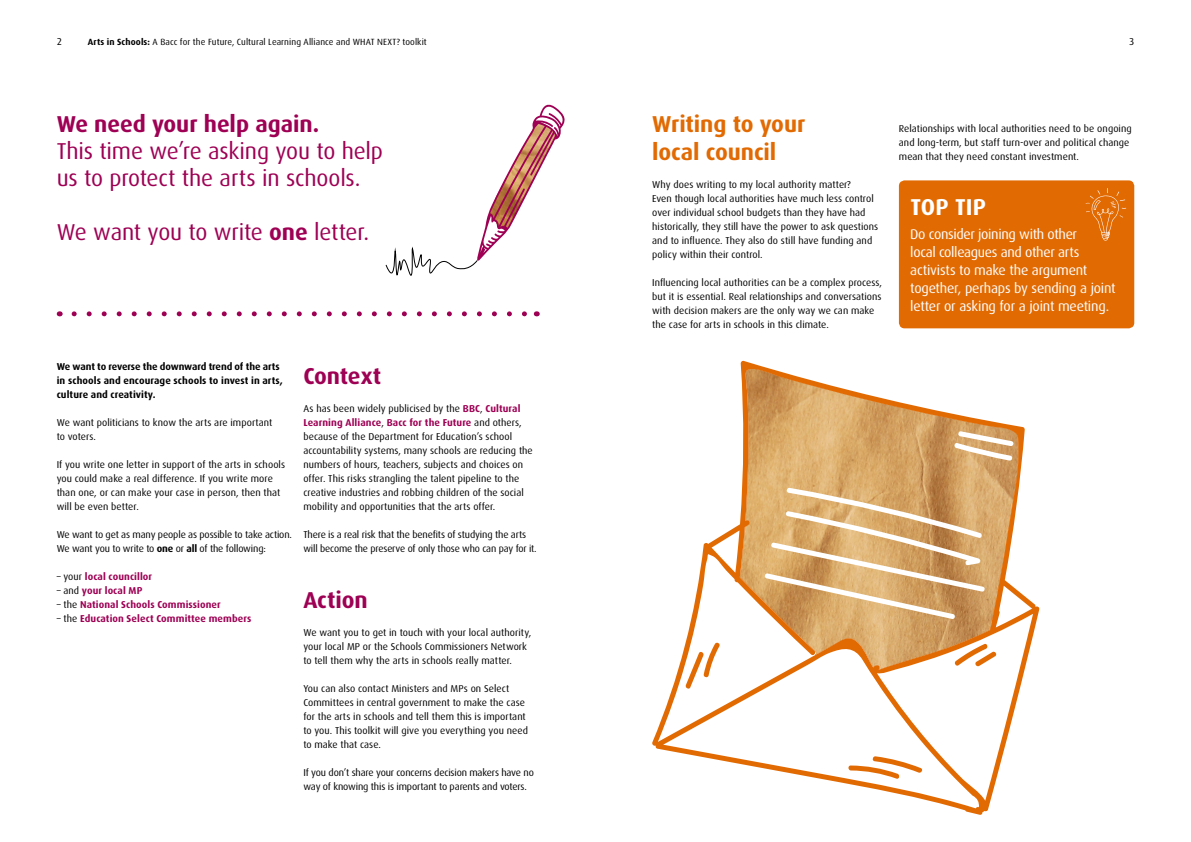
<style>
.page{position:relative;width:1191px;height:842px;background:#fff}
.page>*{position:absolute;margin:0;border:0;box-sizing:border-box;transform-origin:0 0}
.t1{font:23px/27px "Dax OT";letter-spacing:-.01em;color:#9e0054}
.t2{font:700 23px "Dax OT";letter-spacing:-.005em;color:#9e0054}
.t3{font:700 23px/28px "Dax OT";letter-spacing:-.005em;color:#e16a03}
.t4{font:700 23px "Dax OT";letter-spacing:.005em;color:#fff}
.t5{font:14px/18px "Dax OT";letter-spacing:-.02em;color:#fff}
.t6{font:10px/14px "Dax OT";letter-spacing:.005em;color:#000}
.t7{font:10px/14px "Dax OT";letter-spacing:-.015em;color:#000}
.t8{font:700 10px/14px "Dax OT";letter-spacing:.005em;color:#000}
.t9{font:700 10px "Dax OT";letter-spacing:.01em;color:#9e0054}
.t10{font:9px "Dax OT";letter-spacing:.01em;color:#000}
.s1{font-weight:700}
.s2{font-weight:400;color:#000}
.s3{font-weight:700;color:#9e0054}
</style>
<div class="page">
<div style="left:899px;top:180px;width:235px;height:148px;background:#e16a03;border-radius:6px"></div>
<svg style="left:652px;top:360px;width:387px;height:455px"></svg>
<svg style="left:953px;top:431px;width:61px;height:30px"></svg>
<svg style="left:763px;top:487px;width:223px;height:133px;background:#d8af79"></svg>
<svg style="left:684px;top:641px;width:37px;height:49px"></svg>
<svg style="left:847px;top:756px;width:76px;height:24px"></svg>
<svg style="left:953px;top:643px;width:44px;height:24px"></svg>
<svg style="left:1085px;top:188px;width:41px;height:53px"></svg>
<svg style="left:74px;top:311px;width:453px;height:5px"></svg>
<svg style="left:385px;top:104px;width:180px;height:172px"></svg>
<p class="t6" style="left:57px;top:34px;width:7px">2</p>
<p class="t10" style="left:88px;top:36px;width:340px"><span class="s1">Arts in Schools:</span> A Bacc for the Future, Cultural Learning Alliance and WHAT NEXT? toolkit</p>
<p class="t6" style="left:1129px;top:34px;width:7px">3</p>
<h1 class="t2" style="left:57px;top:111px;width:264px">We need your help again.</h1>
<h1 class="t1" style="left:57px;top:138px;width:328px">This time we’re asking you to help us to protect the arts in schools.</h1>
<h1 class="t1" style="left:57px;top:219px;width:314px">We want you to write <span class="s1">one</span> letter.</h1>
<p class="t8" style="left:57px;top:360px;width:228px">We want to reverse the downward trend of the arts in schools and encourage schools to invest in arts, culture and creativity.</p>
<p class="t6" style="left:57px;top:416px;width:217px">We want politicians to know the arts are important to voters.</p>
<p class="t6" style="left:57px;top:458px;width:230px">If you write one letter in support of the arts in schools you could make a real difference. If you write more than one, or can make your case in person, then that will be even better.</p>
<p class="t7" style="left:57px;top:528px;width:237px">We want to get as many people as possible to take action.<br>We want you to write to <span class="s1">one</span> or <span class="s1">all</span> of the following:</p>
<p class="t9" style="left:57px;top:571px;width:97px"><span class="s2">– your</span> local councillor</p>
<p class="t9" style="left:57px;top:585px;width:87px"><span class="s2">– and</span> your local MP</p>
<p class="t9" style="left:57px;top:599px;width:166px"><span class="s2">– the</span> National Schools Commissioner</p>
<p class="t9" style="left:57px;top:613px;width:196px"><span class="s2">– the</span> Education Select Committee members</p>
<h1 class="t2" style="left:303px;top:363px;width:79px">Context</h1>
<p class="t6" style="left:303px;top:402px;width:231px">As has been widely publicised by the <span class="s3">BBC</span>, <span class="s3">Cultural Learning Alliance</span>, <span class="s3">Bacc for the Future</span> and others, because of the Department for Education’s school accountability systems, many schools are reducing the numbers of hours, teachers, subjects and choices on offer. This risks strangling the talent pipeline to the creative industries and robbing children of the social mobility and opportunities that the arts offer.</p>
<p class="t7" style="left:303px;top:528px;width:235px">There is a real risk that the benefits of studying the arts will become the preserve of only those who can pay for it.</p>
<h1 class="t2" style="left:303px;top:587px;width:66px">Action</h1>
<p class="t6" style="left:303px;top:626px;width:229px">We want you to get in touch with your local authority, your local MP or the Schools Commissioners Network to tell them why the arts in schools really matter.</p>
<p class="t6" style="left:303px;top:682px;width:226px">You can also contact Ministers and MPs on Select Committees in central government to make the case for the arts in schools and tell them this is important to you. This toolkit will give you everything you need to make that case.</p>
<p class="t7" style="left:303px;top:766px;width:232px">If you don’t share your concerns decision makers have no way of knowing this is important to parents and voters.</p>
<h1 class="t3" style="left:652px;top:110px;width:155px">Writing to your local council</h1>
<p class="t6" style="left:652px;top:178px;width:228px">Why does writing to my local authority matter?<br>Even though local authorities have much less control over individual school budgets than they have had historically, they still have the power to ask questions and to influence. They also do still have funding and policy within their control.</p>
<p class="t6" style="left:652px;top:276px;width:231px">Influencing local authorities can be a complex process, but it is essential. Real relationships and conversations with decision makers are the only way we can make the case for arts in schools in this climate.</p>
<p class="t6" style="left:899px;top:122px;width:234px">Relationships with local authorities need to be ongoing and long-term, but staff turn-over and political change mean that they need constant investment.</p>
<h1 class="t4" style="left:910px;top:194px;width:77px">TOP TIP</h1>
<h2 class="t5" style="left:910px;top:225px;width:207px">Do consider joining with other<br>local colleagues and other arts activists to make the argument together, perhaps by sending a joint letter or asking for a joint meeting.</h2>
</div>
